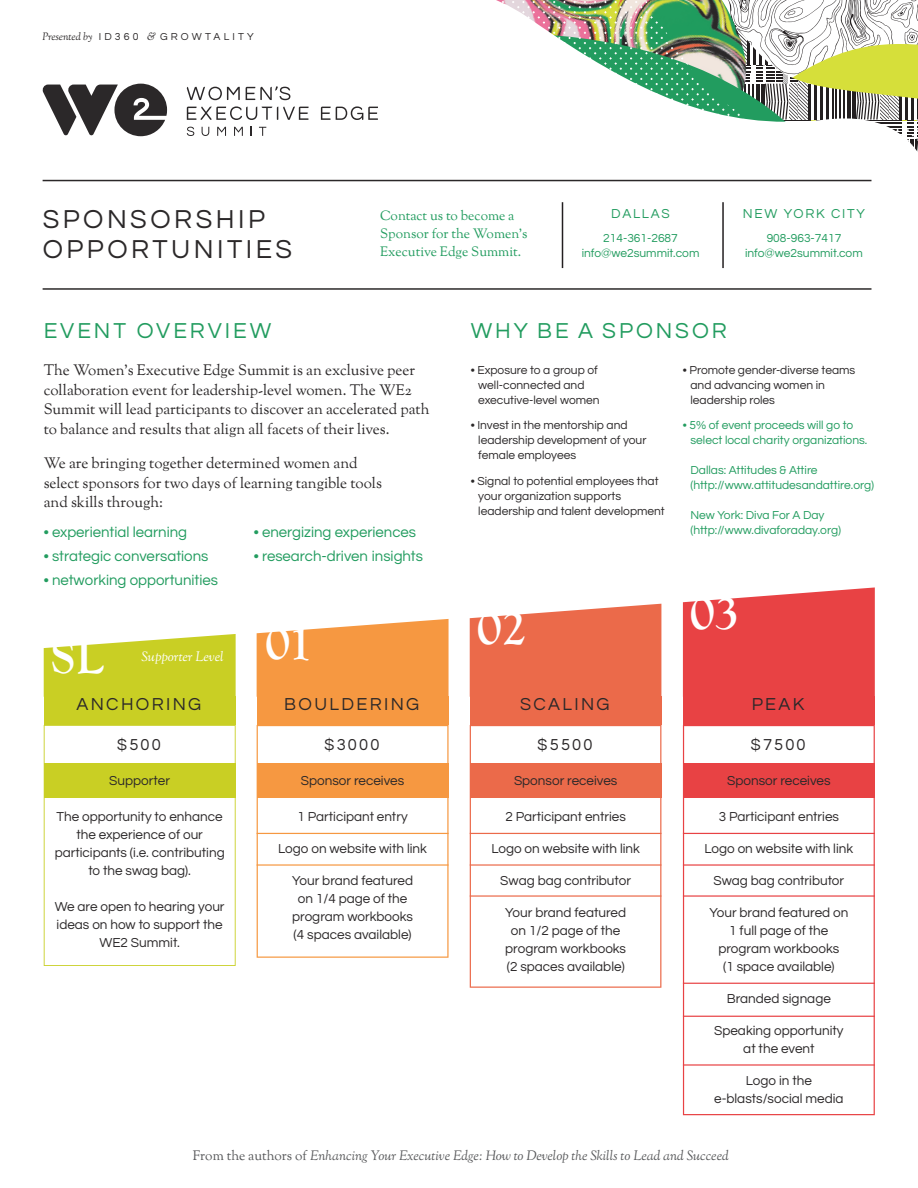
<style>
.page{position:relative;width:918px;height:1188px;background:#fff}
.page>*{position:absolute;margin:0;border:0;box-sizing:border-box;transform-origin:0 0}
.t1{font:700 49.35px "Goudy Old Style T";color:#fff}
.t2{font:27px/30px "Questrial";letter-spacing:.13em;color:#2b2829}
.t3{font:22.5px "Questrial";letter-spacing:.13em;color:#229c5f}
.t4{font:18px "Questrial";letter-spacing:.13em;color:#2b2829}
.t5{font:16.5px "Questrial";letter-spacing:.13em;color:#2b2829}
.t6{font:15px/19.5px "Sorts Mill Goudy";color:#2b2829}
.t7{font:15px "Questrial";color:#229c5f}
.t8{font:13.5px/18px "Questrial";color:#2b2829;text-align:center}
.t9{font:italic 13.5px "Sorts Mill Goudy";color:#57585a}
.t10{font:13.5px/18px "Sorts Mill Goudy";color:#229c5f}
.t11{font:13.5px "Questrial";letter-spacing:.13em;color:#229c5f}
.t12{font:italic 13.5px "Sorts Mill Goudy";color:#fff}
.t13{font:12px/15px "Questrial";color:#2b2829}
.t14{font:12px/15px "Questrial";color:#229c5f}
.t15{font:10.5px "Questrial";letter-spacing:.3em;color:#2b2829}
.s1{font-family:"Sorts Mill Goudy";font-style:italic}
.s2{font-style:normal}
</style>
<div class="page">
<svg style="left:395px;top:0;width:523px;height:182px"></svg>
<hr style="left:43px;top:180px;width:828px;height:1px;background:#2b2829">
<hr style="left:43px;top:288px;width:828px;height:2px;background:#2b2829">
<svg style="left:42px;top:84px;width:125px;height:52px"></svg>
<svg style="left:187px;top:87px;width:53px;height:13px"></svg>
<svg style="left:246px;top:86px;width:44px;height:14px"></svg>
<svg style="left:187px;top:106px;width:122px;height:14px"></svg>
<svg style="left:321px;top:106px;width:57px;height:14px"></svg>
<svg style="left:187px;top:127px;width:7px;height:9px"></svg>
<svg style="left:202px;top:127px;width:7px;height:9px"></svg>
<svg style="left:217px;top:127px;width:9px;height:9px"></svg>
<svg style="left:234px;top:127px;width:9px;height:9px"></svg>
<svg style="left:259px;top:127px;width:7px;height:9px"></svg>
<svg style="left:44px;top:634px;width:192px;height:62px;background:#cfd43c"></svg>
<svg style="left:257px;top:619px;width:192px;height:77px;background:#f6a152"></svg>
<svg style="left:470px;top:604px;width:191px;height:92px;background:#ec7557"></svg>
<svg style="left:683px;top:587px;width:192px;height:109px;background:#e94f51"></svg>
<div style="left:44px;top:696px;width:192px;height:29px;background:#c9cf24"></div>
<div style="left:257px;top:696px;width:192px;height:29px;background:#f69841"></div>
<div style="left:470px;top:696px;width:191px;height:29px;background:#eb6a4a"></div>
<div style="left:683px;top:696px;width:192px;height:29px;background:#e84244"></div>
<svg style="left:44px;top:725px;width:192px;height:241px"></svg>
<svg style="left:257px;top:725px;width:192px;height:233px"></svg>
<svg style="left:470px;top:725px;width:191px;height:263px"></svg>
<svg style="left:683px;top:725px;width:192px;height:390px"></svg>
<hr style="left:257px;top:833px;width:192px;height:1px;background:#f69841">
<hr style="left:257px;top:864px;width:192px;height:2px;background:#f69841">
<div style="left:470px;top:764px;width:191px;height:34px;background:#eb6a4a"></div>
<hr style="left:470px;top:833px;width:191px;height:1px;background:#eb6a4a">
<hr style="left:470px;top:864px;width:191px;height:2px;background:#eb6a4a">
<hr style="left:470px;top:895px;width:191px;height:2px;background:#eb6a4a">
<div style="left:683px;top:764px;width:192px;height:34px;background:#e84244"></div>
<hr style="left:683px;top:833px;width:192px;height:1px;background:#e84244">
<hr style="left:683px;top:864px;width:192px;height:2px;background:#e84244">
<hr style="left:683px;top:895px;width:192px;height:2px;background:#e84244">
<hr style="left:683px;top:1064px;width:192px;height:2px;background:#e84244">
<hr style="left:683px;top:983px;width:192px;height:1px;background:#e84244">
<hr style="left:683px;top:1016px;width:192px;height:1px;background:#e84244">
<hr style="left:562px;top:202px;width:1px;height:66px;background:#231f20">
<hr style="left:722px;top:202px;width:2px;height:66px;background:#231f20">
<p class="t15" style="left:43px;top:32px;width:213px"><span class="s1">Presented by</span> ID360 <span class="s1">&amp;</span> GROWTALITY</p>
<h2 class="t2" style="left:43px;top:204px;width:251px">SPONSORSHIP<br>OPPORTUNITIES</h2>
<p class="t10" style="left:380px;top:207px;width:149px">Contact us to become a<br>Sponsor for the Women’s<br>Executive Edge Summit.</p>
<p class="t11" style="left:611px;top:207px;width:60px">DALLAS</p>
<p class="t14" style="left:582px;top:230px;width:119px;text-align:center">214-361-2687 info@we2summit.com</p>
<p class="t11" style="left:743px;top:207px;width:124px">NEW YORK CITY</p>
<p class="t14" style="left:745px;top:230px;width:119px;text-align:center">908-963-7417 info@we2summit.com</p>
<h3 class="t3" style="left:44px;top:319px;width:229px">EVENT OVERVIEW</h3>
<p class="t6" style="left:44px;top:362px;width:387px">The Women’s Executive Edge Summit is an exclusive peer collaboration event for leadership-level women. The WE2<br>Summit will lead participants to discover an accelerated path to balance and results that align all facets of their lives.</p>
<p class="t6" style="left:44px;top:455px;width:340px">We are bringing together determined women and select sponsors for two days of learning tangible tools and skills through:</p>
<p class="t7" style="left:44px;top:525px;width:145px">• experiential learning</p>
<p class="t7" style="left:44px;top:549px;width:166px">• strategic conversations</p>
<p class="t7" style="left:44px;top:573px;width:176px">• networking opportunities</p>
<p class="t7" style="left:254px;top:524px;width:164px">• energizing experiences</p>
<p class="t7" style="left:254px;top:548px;width:171px">• research-driven insights</p>
<h3 class="t3" style="left:471px;top:319px;width:258px">WHY BE A SPONSOR</h3>
<p class="t13" style="left:690px;top:362px;width:166px;text-indent:-8px">• Promote gender-diverse teams and advancing women in leadership roles</p>
<p class="t14" style="left:690px;top:418px;width:179px;text-indent:-8px">• 5% of event proceeds will go to select local charity organizations.</p>
<p class="t14" style="left:690px;top:463px;width:185px">Dallas: Attitudes &amp; Attire (http://www.attitudesandattire.org)</p>
<p class="t14" style="left:690px;top:508px;width:152px">New York: Diva For A Day (http://www.divaforaday.org)</p>
<p class="t13" style="left:478px;top:362px;width:123px;text-indent:-8px">• Exposure to a group of well-connected and executive-level women</p>
<p class="t13" style="left:478px;top:418px;width:170px;text-indent:-8px">• Invest in the mentorship and leadership development of your female employees</p>
<p class="t13" style="left:478px;top:474px;width:188px;text-indent:-8px">• Signal to potential employees that your organization supports leadership and talent development</p>
<h1 class="t1" style="left:51px;top:629px;width:54px">SL</h1>
<p class="t12" style="left:142px;top:648px;width:84px">Supporter Level</p>
<h3 class="t4" style="left:76px;top:695px;width:126px">ANCHORING</h3>
<p class="t5" style="left:117px;top:737px;width:46px">$500</p>
<p class="t8" style="left:109px;top:772px;width:62px">Supporter</p>
<p class="t8" style="left:55px;top:808px;width:172px">The opportunity to enhance the experience of our participants (i.e. contributing to the swag bag).</p>
<p class="t8" style="left:55px;top:898px;width:171px">We are open to hearing your ideas on how to support the<br>WE2 Summit.</p>
<h1 class="t1" style="left:266px;top:615px;width:48px">01</h1>
<h1 class="t1" style="left:477px;top:600px;width:51px">02</h1>
<h1 class="t1" style="left:690px;top:585px;width:51px">03</h1>
<h3 class="t4" style="left:284px;top:695px;width:136px">BOULDERING</h3>
<h3 class="t4" style="left:520px;top:695px;width:91px">SCALING</h3>
<h3 class="t4" style="left:752px;top:695px;width:54px">PEAK</h3>
<p class="t5" style="left:324px;top:737px;width:57px">$3000</p>
<p class="t5" style="left:537px;top:737px;width:57px">$5500</p>
<p class="t5" style="left:750px;top:737px;width:57px">$7500</p>
<p class="t8" style="left:301px;top:772px;width:105px">Sponsor receives</p>
<p class="t8" style="left:297px;top:808px;width:112px">1 Participant entry</p>
<p class="t8" style="left:278px;top:840px;width:150px">Logo on website with link</p>
<p class="t8" style="left:292px;top:872px;width:122px">Your brand featured on 1/4 page of the program workbooks (4 spaces available)</p>
<p class="t8" style="left:514px;top:772px;width:105px">Sponsor receives</p>
<p class="t8" style="left:506px;top:808px;width:122px">2 Participant entries</p>
<p class="t8" style="left:491px;top:840px;width:150px">Logo on website with link</p>
<p class="t8" style="left:500px;top:872px;width:132px">Swag bag contributor</p>
<p class="t8" style="left:505px;top:904px;width:122px">Your brand featured on 1/2 page of the program workbooks (2 spaces available)</p>
<p class="t8" style="left:727px;top:772px;width:105px">Sponsor receives</p>
<p class="t8" style="left:719px;top:808px;width:122px">3 Participant entries</p>
<p class="t8" style="left:705px;top:840px;width:150px">Logo on website with link</p>
<p class="t8" style="left:713px;top:872px;width:132px">Swag bag contributor</p>
<p class="t8" style="left:709px;top:904px;width:141px">Your brand featured on<br>1 full page of the program workbooks<br>(1 space available)</p>
<p class="t8" style="left:727px;top:990px;width:106px">Branded signage</p>
<p class="t8" style="left:714px;top:1022px;width:131px">Speaking opportunity at the event</p>
<p class="t8" style="left:714px;top:1072px;width:131px">Logo in the e-blasts/social media</p>
<p class="t9" style="left:193px;top:1147px;width:537px"><span class="s2">From the authors of</span> Enhancing Your Executive Edge: How to Develop the Skills to Lead and Succeed</p>
</div>
